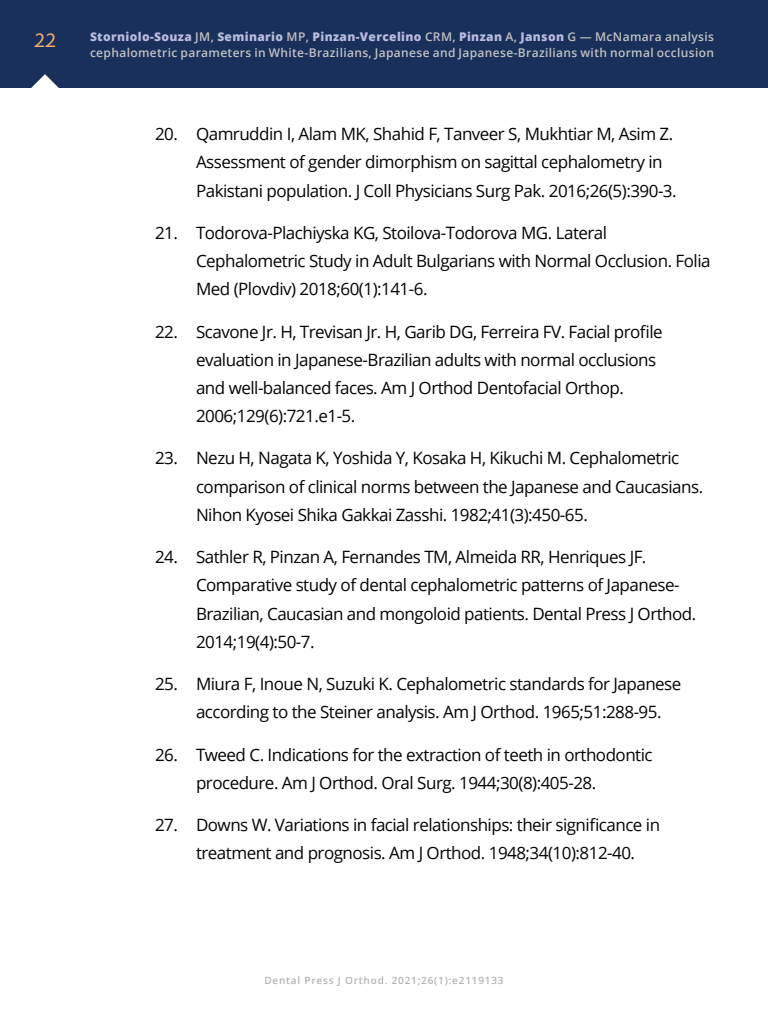
<style>
.page{position:relative;width:768px;height:1024px;background:#fff}
.page>*{position:absolute;margin:0;border:0;box-sizing:border-box;transform-origin:0 0}
.t1{font:500 18px "Semplicita Pro";color:#f9ac6e}
.t2{font:17px/28.2px "Open Sans";letter-spacing:-.03em;color:#040503}
.t3{font:600 12px/16px "Open Sans";letter-spacing:.03em;color:#c1c1c3}
.t4{font:600 10px "Open Sans";letter-spacing:.08em;color:#b2b3b3}
.s1{font-weight:800;color:#b9bcdd}
</style>
<div class="page">
<div style="left:0;top:0;width:768px;height:88px;background:#19305b"></div>
<svg style="left:31px;top:74px;width:28px;height:14px"></svg>
<p class="t1" style="left:34px;top:27px;width:23px">22</p>
<p class="t3" style="left:90px;top:29px;width:626px"><span class="s1">Storniolo-Souza</span> JM, <span class="s1">Seminario</span> MP, <span class="s1">Pinzan-Vercelino</span> CRM, <span class="s1">Pinzan</span> A, <span class="s1">Janson</span> G — McNamara analysis cephalometric parameters in White-Brazilians, Japanese and Japanese-Brazilians with normal occlusion</p>
<p class="t2" style="left:196px;top:119px;width:482px;text-indent:-41px">20. Qamruddin I, Alam MK, Shahid F, Tanveer S, Mukhtiar M, Asim Z.<br>Assessment of gender dimorphism on sagittal cephalometry in<br>Pakistani population. J Coll Physicians Surg Pak. 2016;26(5):390-3.</p>
<p class="t2" style="left:196px;top:218px;width:516px;text-indent:-41px">21. Todorova-Plachiyska KG, Stoilova-Todorova MG. Lateral<br>Cephalometric Study in Adult Bulgarians with Normal Occlusion. Folia<br>Med (Plovdiv) 2018;60(1):141-6.</p>
<p class="t2" style="left:196px;top:317px;width:468px;text-indent:-41px">22. Scavone Jr. H, Trevisan Jr. H, Garib DG, Ferreira FV. Facial profile evaluation in Japanese-Brazilian adults with normal occlusions and well-balanced faces. Am J Orthod Dentofacial Orthop.<br>2006;129(6):721.e1-5.</p>
<p class="t2" style="left:196px;top:444px;width:509px;text-indent:-41px">23. Nezu H, Nagata K, Yoshida Y, Kosaka H, Kikuchi M. Cephalometric comparison of clinical norms between the Japanese and Caucasians.<br>Nihon Kyosei Shika Gakkai Zasshi. 1982;41(3):450-65.</p>
<p class="t2" style="left:196px;top:542px;width:502px;text-indent:-41px">24. Sathler R, Pinzan A, Fernandes TM, Almeida RR, Henriques JF.<br>Comparative study of dental cephalometric patterns of Japanese-Brazilian, Caucasian and mongoloid patients. Dental Press J Orthod.<br>2014;19(4):50-7.</p>
<p class="t2" style="left:196px;top:669px;width:487px;text-indent:-41px">25. Miura F, Inoue N, Suzuki K. Cephalometric standards for Japanese according to the Steiner analysis. Am J Orthod. 1965;51:288-95.</p>
<p class="t2" style="left:196px;top:740px;width:458px;text-indent:-41px">26. Tweed C. Indications for the extraction of teeth in orthodontic procedure. Am J Orthod. Oral Surg. 1944;30(8):405-28.</p>
<p class="t2" style="left:196px;top:810px;width:466px;text-indent:-41px">27. Downs W. Variations in facial relationships: their significance in treatment and prognosis. Am J Orthod. 1948;34(10):812-40.</p>
<p class="t4" style="left:264px;top:974px;width:241px">Dental Press J Orthod. 2021;26(1):e2119133</p>
</div>
